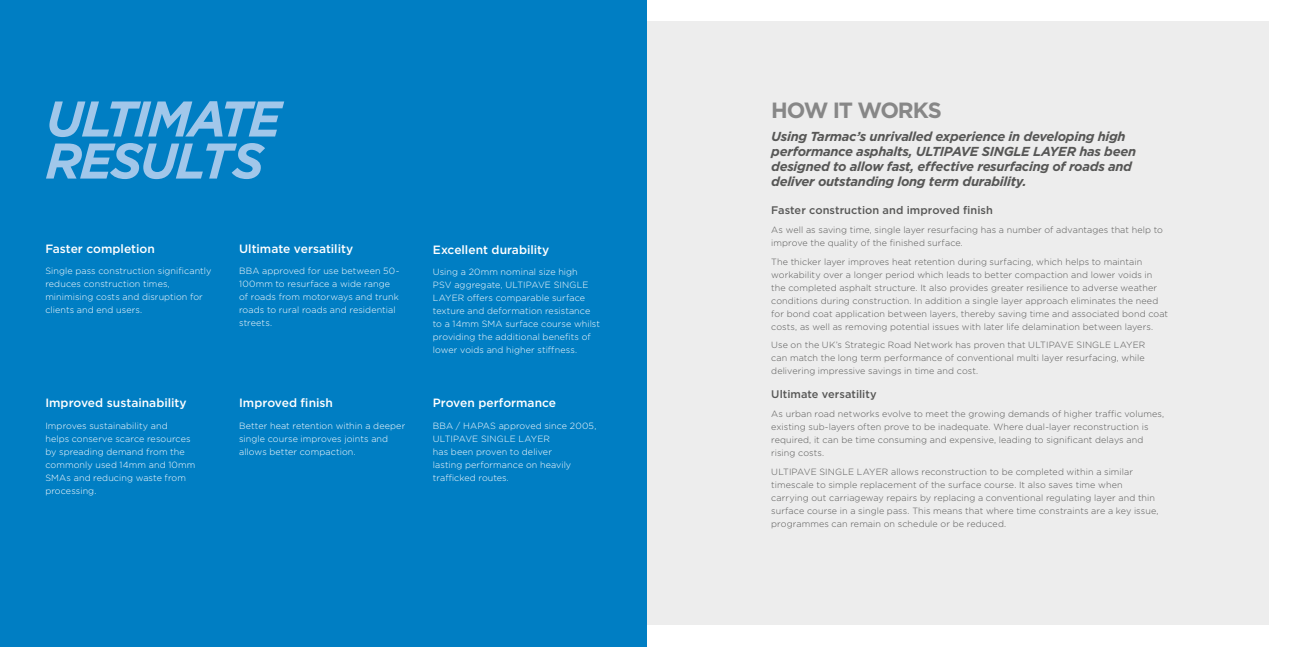
<style>
.page{position:relative;width:1293px;height:647px;background:#fff}
.page>*{position:absolute;margin:0;border:0;box-sizing:border-box;transform-origin:0 0}
.t1{font:italic 700 50px/42px "Gotham";letter-spacing:-.055em;color:#a1c7ea}
.t2{font:700 22px "Gotham";letter-spacing:-.055em;color:#878787}
.t3{font:italic 700 13px/15px "Gotham";letter-spacing:-.025em;color:#575756}
.t4{font:500 12px "Gotham";color:#fff}
.t5{font:500 11px "Gotham";letter-spacing:.005em;color:#575756}
.t6{font:300 9px/13px "Gotham";letter-spacing:.01em;color:#575756}
.t7{font:300 9px/13px "Gotham";letter-spacing:.01em;color:#fff}
</style>
<div class="page">
<div style="left:23px;top:21px;width:1246px;height:603px;background:#ededed"></div>
<div style="left:0;top:0;width:646px;height:646px;background:#007ec3"></div>
<h1 class="t1" style="left:45px;top:97px;width:237px">ULTIMATE<br>RESULTS</h1>
<h3 class="t4" style="left:45px;top:240px;width:111px">Faster completion</h3>
<p class="t7" style="left:45px;top:264px;width:168px">Single pass construction significantly reduces construction times, minimising costs and disruption for clients and end users.</p>
<h3 class="t4" style="left:239px;top:240px;width:116px">Ultimate versatility</h3>
<p class="t7" style="left:239px;top:264px;width:162px">BBA approved for use between 50-<br>100mm to resurface a wide range of roads from motorways and trunk roads to rural roads and residential streets.</p>
<h3 class="t4" style="left:45px;top:394px;width:143px">Improved sustainability</h3>
<p class="t7" style="left:45px;top:418px;width:151px">Improves sustainability and<br>helps conserve scarce resources by spreading demand from the commonly used 14mm and 10mm<br>SMAs and reducing waste from processing.</p>
<h3 class="t4" style="left:239px;top:394px;width:95px">Improved finish</h3>
<p class="t7" style="left:239px;top:418px;width:168px">Better heat retention within a deeper single course improves joints and allows better compaction.</p>
<h3 class="t4" style="left:433px;top:241px;width:118px">Excellent durability</h3>
<p class="t7" style="left:433px;top:265px;width:169px">Using a 20mm nominal size high<br>PSV aggregate, ULTIPAVE SINGLE LAYER offers comparable surface texture and deformation resistance to a 14mm SMA surface course whilst providing the additional benefits of lower voids and higher stiffness.</p>
<h3 class="t4" style="left:433px;top:394px;width:125px">Proven performance</h3>
<p class="t7" style="left:433px;top:418px;width:165px">BBA / HAPAS approved since 2005,<br>ULTIPAVE SINGLE LAYER<br>has been proven to deliver<br>lasting performance on heavily trafficked routes.</p>
<h2 class="t2" style="left:771px;top:95px;width:172px">HOW IT WORKS</h2>
<h3 class="t3" style="left:771px;top:129px;width:366px">Using Tarmac’s unrivalled experience in developing high performance asphalts, ULTIPAVE SINGLE LAYER has been designed to allow fast, effective resurfacing of roads and deliver outstanding long term durability.</h3>
<p class="t5" style="left:771px;top:203px;width:223px">Faster construction and improved finish</p>
<p class="t6" style="left:771px;top:223px;width:393px">As well as saving time, single layer resurfacing has a number of advantages that help to improve the quality of the finished surface.</p>
<p class="t6" style="left:771px;top:255px;width:398px">The thicker layer improves heat retention during surfacing, which helps to maintain workability over a longer period which leads to better compaction and lower voids in the completed asphalt structure. It also provides greater resilience to adverse weather conditions during construction. In addition a single layer approach eliminates the need for bond coat application between layers, thereby saving time and associated bond coat costs, as well as removing potential issues with later life delamination between layers.</p>
<p class="t6" style="left:771px;top:338px;width:376px;text-align:justify">Use on the UK’s Strategic Road Network has proven that ULTIPAVE SINGLE LAYER can match the long term performance of conventional multi layer resurfacing, while delivering impressive savings in time and cost.</p>
<p class="t5" style="left:771px;top:387px;width:107px">Ultimate versatility</p>
<p class="t6" style="left:771px;top:407px;width:394px">As urban road networks evolve to meet the growing demands of higher traffic volumes, existing sub-layers often prove to be inadequate. Where dual-layer reconstruction is required, it can be time consuming and expensive, leading to significant delays and rising costs.</p>
<p class="t6" style="left:771px;top:464px;width:389px">ULTIPAVE SINGLE LAYER allows reconstruction to be completed within a similar timescale to simple replacement of the surface course. It also saves time when carrying out carriageway repairs by replacing a conventional regulating layer and thin surface course in a single pass. This means that where time constraints are a key issue, programmes can remain on schedule or be reduced.</p>
</div>
